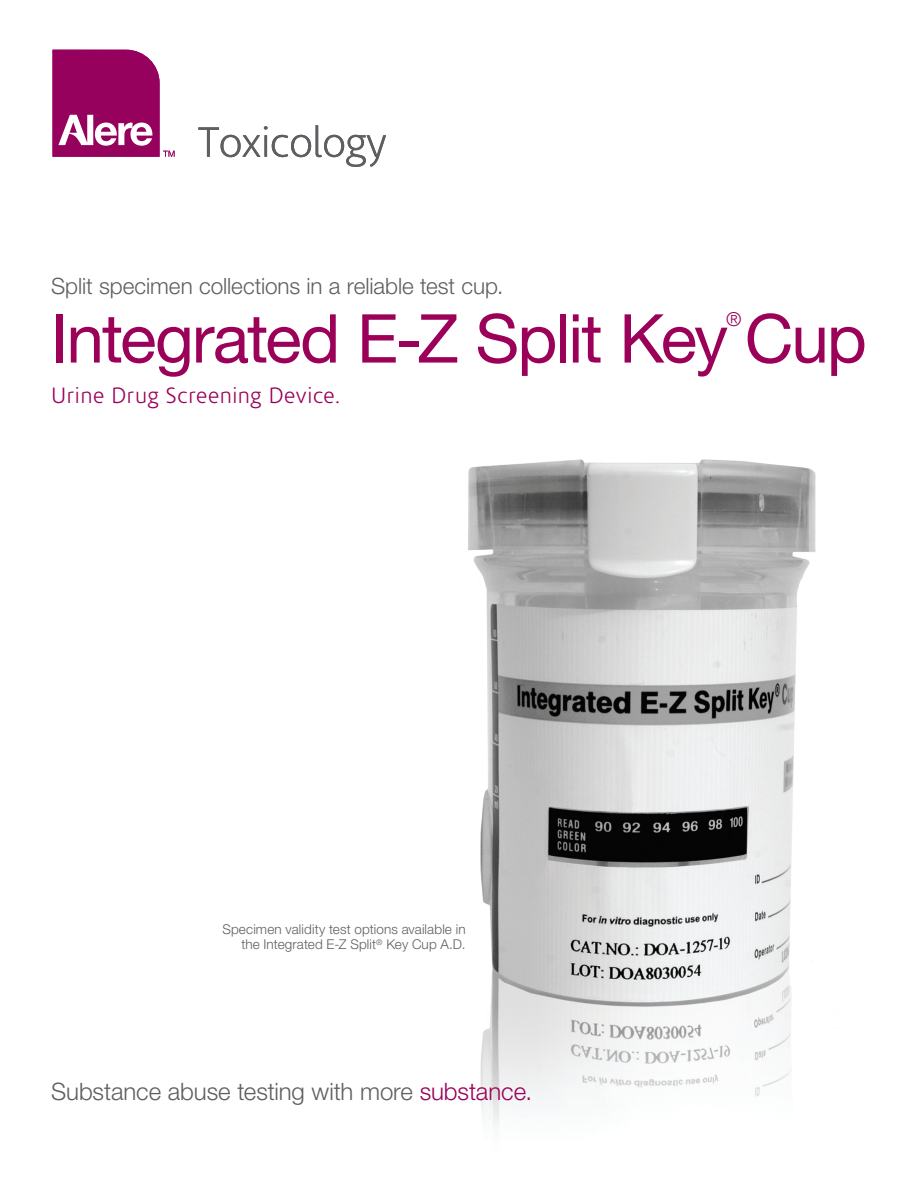
<style>
.page{position:relative;width:918px;height:1188px;background:#fff}
.page>*{position:absolute;margin:0;border:0;box-sizing:border-box;transform-origin:0 0}
.Main_Headline{font:67.5px "Helvetica Neue LT Std";letter-spacing:-.03em;color:#9c0159}
.Body_Copy{font:300 24px "Helvetica Neue LT Std";letter-spacing:-.005em;color:#5f5f62}
.Body_Copy-2{font:300 22.5px "Helvetica Neue LT Std";letter-spacing:-.005em;color:#5f5f62}
.Main_Head-Tagline{font:300 22.5px "Corisande OT";letter-spacing:.015em;color:#9c0159}
.Main_Headline-2{font:300 19.2px "Helvetica Neue LT Std";color:#9c0159}
.Body_Copy-3{font:300 13.5px/15px "Helvetica Neue LT Std";letter-spacing:.01em;color:#5f5f62;text-align:right}
.s1{color:#9c0159}
</style>
<div class="page">
<img style="left:468px;top:459px;width:348px;height:668px">
<svg style="left:52px;top:50px;width:123px;height:107px"></svg>
<svg style="left:198px;top:125px;width:188px;height:42px"></svg>
<p class="Body_Copy-2" style="left:51px;top:272px;width:454px">Split specimen collections in a reliable test cup.</p>
<p class="Main_Headline" style="left:51px;top:298px;width:817px">Integrated E-Z Split Key Cup</p>
<p class="Main_Head-Tagline" style="left:51px;top:384px;width:291px">Urine Drug Screening Device.</p>
<p class="Main_Headline-2" style="left:726px;top:308px;width:17px">®</p>
<p class="Body_Copy-3" style="left:222px;top:922px;width:245px">Specimen validity test options available in the Integrated E-Z Split<sup>®</sup> Key Cup A.D.</p>
<p class="Body_Copy" style="left:51px;top:1077px;width:483px">Substance abuse testing with more <span class="s1">substance.</span></p>
</div>
